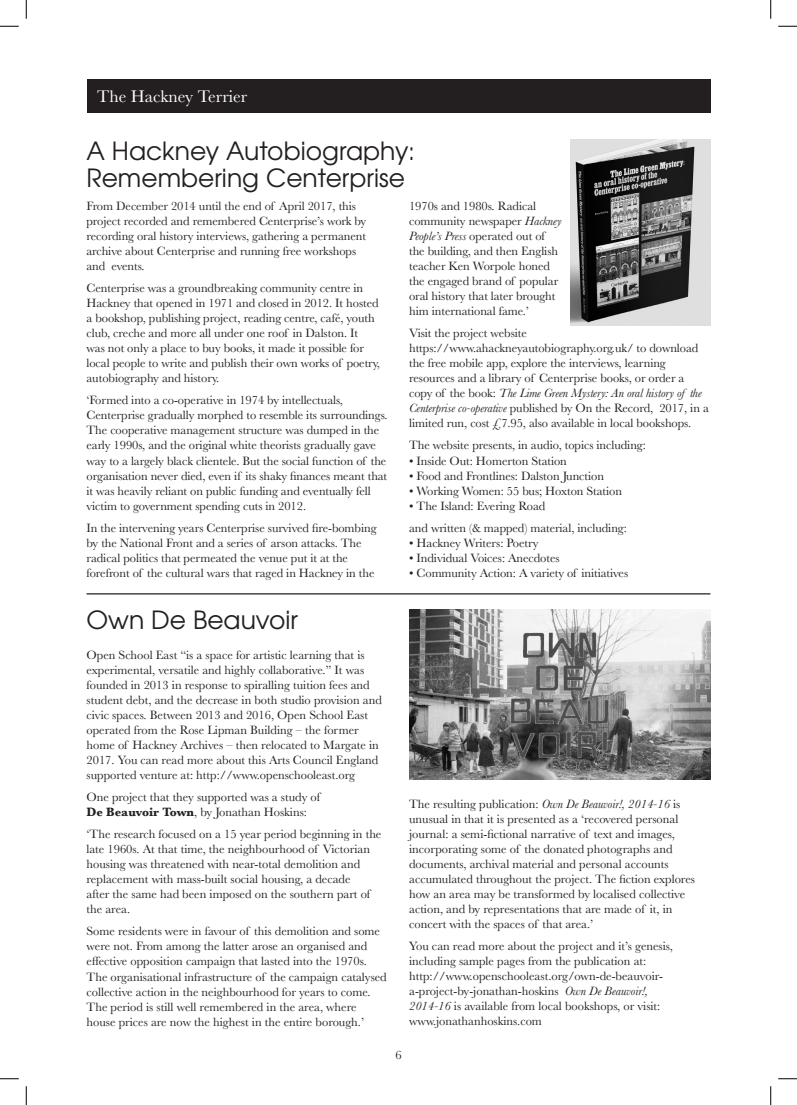
<style>
.page{position:relative;width:797px;height:1105px;background:#fff}
.page>*{position:absolute;margin:0;border:0;box-sizing:border-box;transform-origin:0 0}
.t1{font:25px/27.5px "Te X Gyre Adventor";color:#231f20}
.t2{font:17.5px "Baskerville";color:#fff}
.t3{font:12.5px/15px "Baskerville";letter-spacing:-.005em;color:#231f20}
.s1{font-style:italic}
.s2{font-weight:700}
</style>
<div class="page">
<div style="left:86px;top:79px;width:624px;height:34px;background:#231f20"></div>
<img style="left:570px;top:140px;width:140px;height:185px">
<img style="left:409px;top:610px;width:301px;height:169px">
<hr style="left:86px;top:593px;width:624px;height:1px;background:#231f20">
<svg style="left:0;top:25px;width:19px;height:2px"></svg>
<svg style="left:778px;top:25px;width:19px;height:2px"></svg>
<svg style="left:0;top:1078px;width:19px;height:1px"></svg>
<svg style="left:778px;top:1078px;width:19px;height:1px"></svg>
<svg style="left:25px;top:0;width:2px;height:19px"></svg>
<svg style="left:25px;top:1086px;width:2px;height:19px"></svg>
<svg style="left:770px;top:0;width:1px;height:19px"></svg>
<svg style="left:770px;top:1086px;width:1px;height:19px"></svg>
<h2 class="t2" style="left:97px;top:85px;width:151px">The Hackney Terrier</h2>
<p class="t1" style="left:86px;top:135px;width:330px">A Hackney Autobiography:<br>Remembering Centerprise</p>
<p class="t3" style="left:86px;top:198px;width:281px">From December 2014 until the end of April 2017, this project recorded and remembered Centerprise’s work by recording oral history interviews, gathering a permanent archive about Centerprise and running free workshops and events.</p>
<p class="t3" style="left:86px;top:280px;width:295px">Centerprise was a groundbreaking community centre in Hackney that opened in 1971 and closed in 2012. It hosted a bookshop, publishing project, reading centre, café, youth club, creche and more all under one roof in Dalston. It<br>was not only a place to buy books, it made it possible for local people to write and publish their own works of poetry, autobiography and history.</p>
<p class="t3" style="left:86px;top:393px;width:302px">‘Formed into a co-operative in 1974 by intellectuals, Centerprise gradually morphed to resemble its surroundings.<br>The cooperative management structure was dumped in the early 1990s, and the original white theorists gradually gave way to a largely black clientele. But the social function of the organisation never died, even if its shaky finances meant that it was heavily reliant on public funding and eventually fell victim to government spending cuts in 2012.</p>
<p class="t3" style="left:86px;top:520px;width:291px">In the intervening years Centerprise survived fire-bombing by the National Front and a series of arson attacks. The radical politics that permeated the venue put it at the forefront of the cultural wars that raged in Hackney in the</p>
<p class="t3" style="left:409px;top:198px;width:154px">1970s and 1980s. Radical community newspaper <span class="s1">Hackney<br>People’s Press</span> operated out of the building, and then English teacher Ken Worpole honed the engaged brand of popular oral history that later brought him international fame.’</p>
<p class="t3" style="left:409px;top:326px;width:301px">Visit the project website https://www.ahackneyautobiography.org.uk/ to download the free mobile app, explore the interviews, learning resources and a library of Centerprise books, or order a copy of the book: <span class="s1">The Lime Green Mystery: An oral history of the Centerprise co-operative</span> published by On the Record, 2017, in a limited run, cost £7.95, also available in local bookshops.</p>
<p class="t3" style="left:409px;top:438px;width:238px">The website presents, in audio, topics including:</p>
<p class="t3" style="left:409px;top:453px;width:159px">• Inside Out: Homerton Station</p>
<p class="t3" style="left:409px;top:468px;width:196px">• Food and Frontlines: Dalston Junction</p>
<p class="t3" style="left:409px;top:483px;width:214px">• Working Women: 55 bus; Hoxton Station</p>
<p class="t3" style="left:409px;top:498px;width:138px">• The Island: Evering Road</p>
<p class="t3" style="left:409px;top:520px;width:219px">and written (&amp; mapped) material, including:</p>
<p class="t3" style="left:409px;top:535px;width:131px">• Hackney Writers: Poetry</p>
<p class="t3" style="left:409px;top:550px;width:152px">• Individual Voices: Anecdotes</p>
<p class="t3" style="left:409px;top:566px;width:220px">• Community Action: A variety of initiatives</p>
<p class="t1" style="left:86px;top:605px;width:213px">Own De Beauvoir</p>
<p class="t3" style="left:86px;top:647px;width:297px">Open School East “is a space for artistic learning that is experimental, versatile and highly collaborative.” It was founded in 2013 in response to spiralling tuition fees and student debt, and the decrease in both studio provision and civic spaces. Between 2013 and 2016, Open School East operated from the Rose Lipman Building – the former home of Hackney Archives – then relocated to Margate in 2017. You can read more about this Arts Council England supported venture at: http://www.openschooleast.org</p>
<p class="t3" style="left:86px;top:790px;width:235px">One project that they supported was a study of<br><span class="s2">De Beauvoir Town</span>, by Jonathan Hoskins:</p>
<p class="t3" style="left:86px;top:827px;width:296px">‘The research focused on a 15 year period beginning in the late 1960s. At that time, the neighbourhood of Victorian housing was threatened with near-total demolition and replacement with mass-built social housing, a decade<br>after the same had been imposed on the southern part of the area.</p>
<p class="t3" style="left:86px;top:924px;width:302px">Some residents were in favour of this demolition and some were not. From among the latter arose an organised and effective opposition campaign that lasted into the 1970s.<br>The organisational infrastructure of the campaign catalysed collective action in the neighbourhood for years to come.<br>The period is still well remembered in the area, where house prices are now the highest in the entire borough.’</p>
<p class="t3" style="left:409px;top:797px;width:287px">The resulting publication: <span class="s1">Own De Beauvoir!, 2014-16</span> is unusual in that it is presented as a ‘recovered personal journal: a semi-fictional narrative of text and images, incorporating some of the donated photographs and documents, archival material and personal accounts accumulated throughout the project. The fiction explores how an area may be transformed by localised collective action, and by representations that are made of it, in concert with the spaces of that area.’</p>
<p class="t3" style="left:409px;top:939px;width:265px">You can read more about the project and it’s genesis, including sample pages from the publication at: http://www.openschooleast.org/own-de-beauvoir&shy;a-project-by-jonathan-hoskins <span class="s1">Own De Beauvoir!, 2014-16</span> is available from local bookshops, or visit: www.jonathanhoskins.com</p>
<p class="t3" style="left:395px;top:1047px;width:8px">6</p>
</div>
